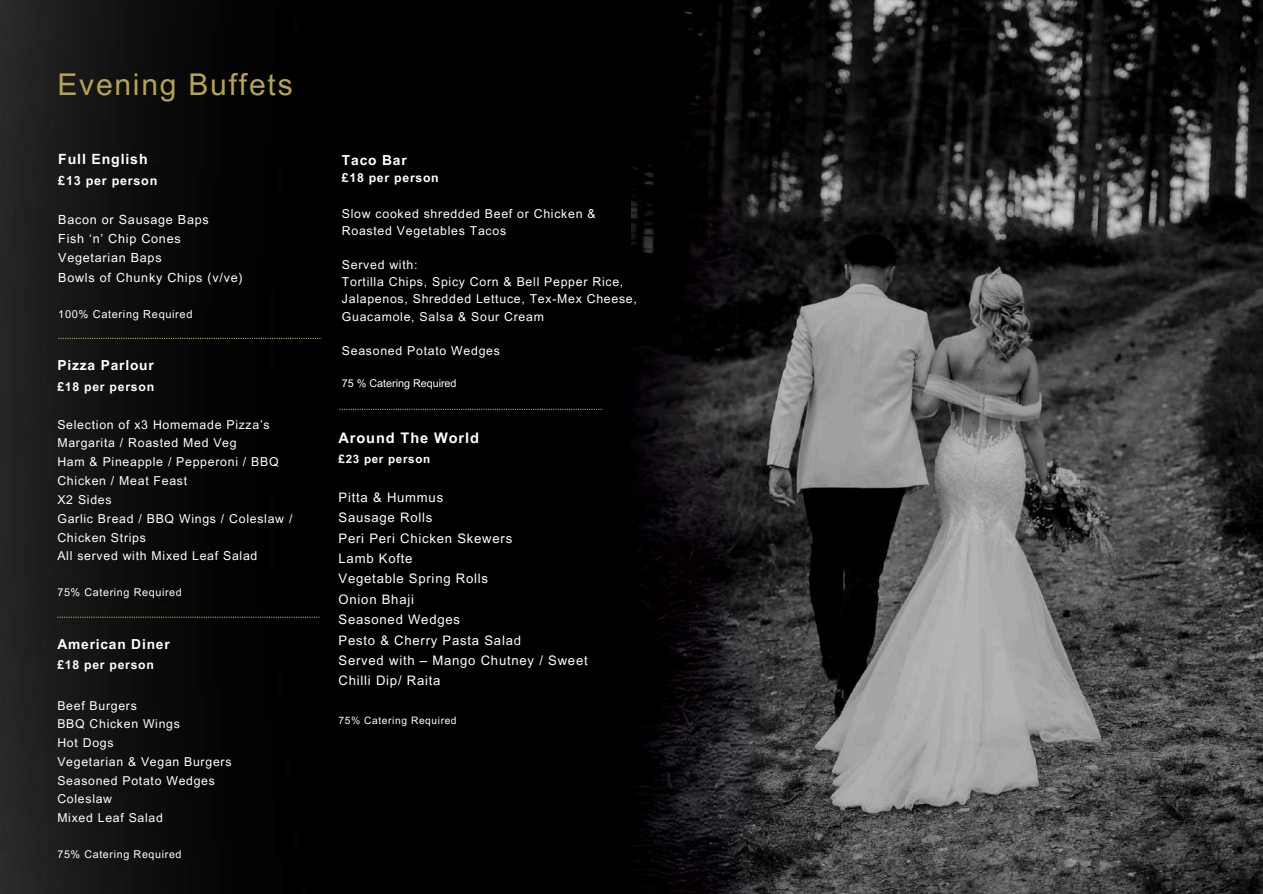
<style>
.page{position:relative;width:1263px;height:894px;background:#fff}
.page>*{position:absolute;margin:0;border:0;box-sizing:border-box;transform-origin:0 0}
.t1{font:30px "Arial MT Pro";letter-spacing:.06em;color:#b6a351}
.t2{font:700 14.55px "Arial MT Pro";letter-spacing:.06em;color:#fff}
.t3{font:700 14.1px "Arial MT Pro";letter-spacing:.06em;color:#fff}
.t4{font:700 13.8px "Arial MT Pro";letter-spacing:.06em;color:#fff}
.t5{font:13.05px/20.4px "Arial MT Pro";letter-spacing:.06em;color:#fff}
.t6{font:12.6px/19.2px "Arial MT Pro";letter-spacing:.06em;color:#fff}
.t7{font:700 12.6px "Arial MT Pro";letter-spacing:.06em;color:#fff}
.t8{font:12.3px/18.8px "Arial MT Pro";letter-spacing:.06em;color:#fff}
.t9{font:700 12.3px "Arial MT Pro";letter-spacing:.06em;color:#fff}
.t10{font:700 11.7px "Arial MT Pro";letter-spacing:.06em;color:#fff}
.t11{font:10.95px "Arial MT Pro";letter-spacing:.06em;color:#fff}
.t12{font:10.8px "Arial MT Pro";letter-spacing:.06em;color:#fff}
.t13{font:10.8px "Arial MT Pro";color:#fff}
.t14{font:10.65px "Arial MT Pro";letter-spacing:.06em;color:#fff}
.t15{font:10.2px "Arial MT Pro";letter-spacing:.06em;color:#fff}
</style>
<div class="page">
<img style="left:0;top:0;width:631px;height:893px">
<svg style="left:57px;top:616px;width:264px;height:1px"></svg>
<svg style="left:58px;top:338px;width:264px;height:1px"></svg>
<svg style="left:339px;top:408px;width:264px;height:2px"></svg>
<img style="left:631px;top:0;width:632px;height:893px">
<h1 class="t1" style="left:57px;top:73px;width:237px">Evening Buffets</h1>
<p class="t3" style="left:58px;top:154px;width:91px">Full English</p>
<p class="t7" style="left:58px;top:176px;width:101px">£13 per person</p>
<p class="t6" style="left:58px;top:211px;width:186px">Bacon or Sausage Baps<br>Fish ‘n’ Chip Cones<br>Vegetarian Baps<br>Bowls of Chunky Chips (v/ve)</p>
<p class="t11" style="left:58px;top:310px;width:136px">100% Catering Required</p>
<p class="t4" style="left:57px;top:360px;width:98px">Pizza Parlour</p>
<p class="t9" style="left:57px;top:382px;width:98px">£18 per person</p>
<p class="t8" style="left:57px;top:416px;width:236px">Selection of x3 Homemade Pizza’s<br>Margarita / Roasted Med Veg<br>Ham &amp; Pineapple / Pepperoni / BBQ<br>Chicken / Meat Feast<br>X2 Sides<br>Garlic Bread / BBQ Wings / Coleslaw /<br>Chicken Strips<br>All served with Mixed Leaf Salad</p>
<p class="t12" style="left:57px;top:588px;width:126px">75% Catering Required</p>
<p class="t4" style="left:57px;top:638px;width:114px">American Diner</p>
<p class="t9" style="left:57px;top:660px;width:98px">£18 per person</p>
<p class="t8" style="left:57px;top:697px;width:176px">Beef Burgers<br>BBQ Chicken Wings<br>Hot Dogs<br>Vegetarian &amp; Vegan Burgers<br>Seasoned Potato Wedges<br>Coleslaw<br>Mixed Leaf Salad</p>
<p class="t14" style="left:57px;top:850px;width:126px">75% Catering Required</p>
<p class="t4" style="left:342px;top:154px;width:66px">Taco Bar</p>
<p class="t9" style="left:342px;top:173px;width:98px">£18 per person</p>
<p class="t8" style="left:342px;top:207px;width:255px;line-height:17px">Slow cooked shredded Beef or Chicken &amp;<br>Roasted Vegetables Tacos</p>
<p class="t8" style="left:342px;top:258px;width:296px;line-height:17px">Served with:<br>Tortilla Chips, Spicy Corn &amp; Bell Pepper Rice, Jalapenos, Shredded Lettuce, Tex-Mex Cheese, Guacamole, Salsa &amp; Sour Cream</p>
<p class="t8" style="left:342px;top:342px;width:160px">Seasoned Potato Wedges</p>
<p class="t13" style="left:342px;top:379px;width:116px">75 % Catering Required</p>
<p class="t2" style="left:339px;top:432px;width:142px">Around The World</p>
<p class="t10" style="left:339px;top:454px;width:93px">£23 per person</p>
<p class="t5" style="left:339px;top:488px;width:251px">Pitta &amp; Hummus<br>Sausage Rolls<br>Peri Peri Chicken Skewers<br>Lamb Kofte<br>Vegetable Spring Rolls<br>Onion Bhaji<br>Seasoned Wedges<br>Pesto &amp; Cherry Pasta Salad<br>Served with – Mango Chutney / Sweet<br>Chilli Dip/ Raita</p>
<p class="t15" style="left:339px;top:716px;width:120px">75% Catering Required</p>
</div>
